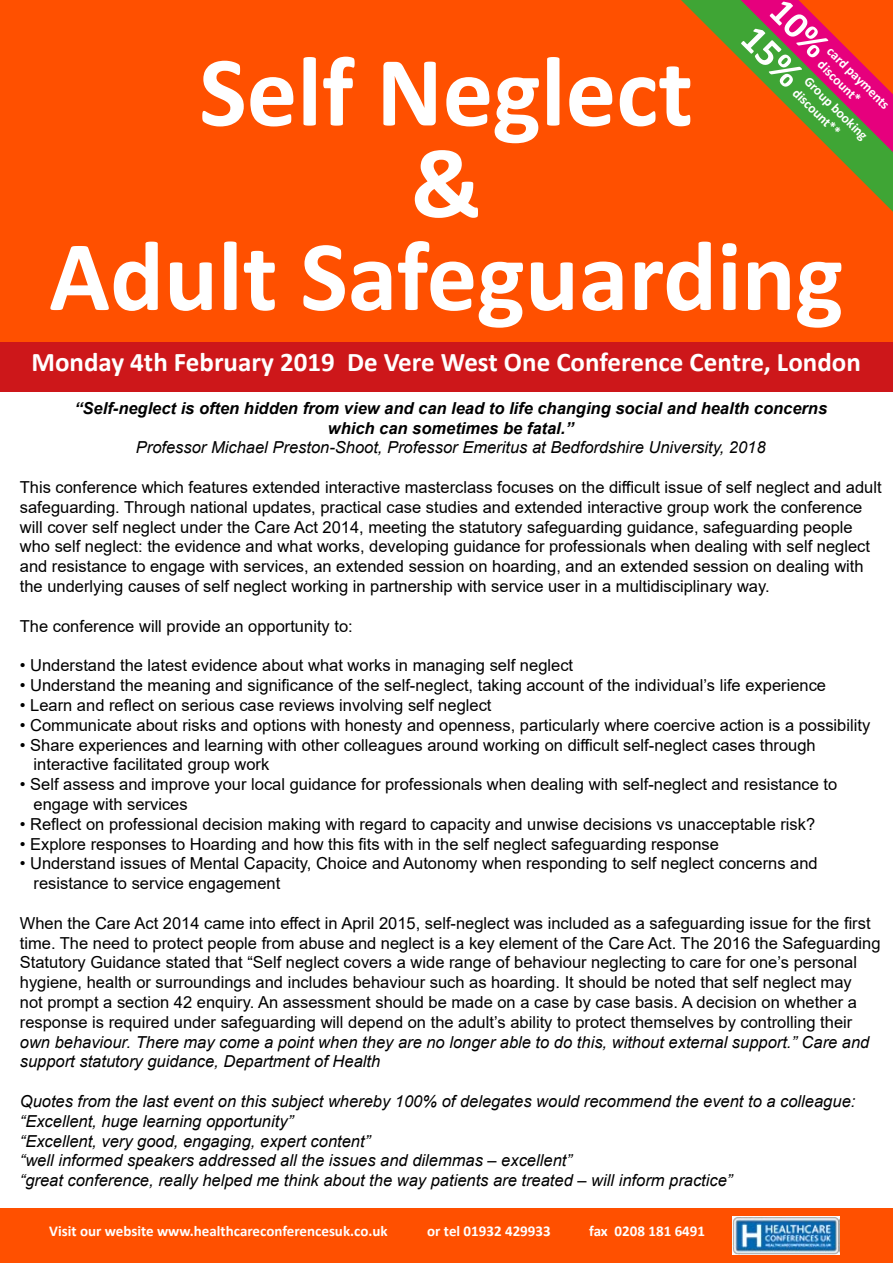
<style>
.page{position:relative;width:893px;height:1263px;background:#fff}
.page>*{position:absolute;margin:0;border:0;box-sizing:border-box;transform-origin:0 0}
.t1{font:700 100.5px/92.2px "Calibri";color:#fff;text-align:center}
.t2{font:700 27px "Calibri";color:#fff}
.t3{font:16.5px/19.8px "Arial";color:#000}
.t4{font:italic 16.5px/19.8px "Arial";color:#000}
.t5{font:italic 700 16.5px/19.8px "Arial";color:#000;text-align:center}
.t6{font:700 15px "Calibri";color:#fff}
.t7{font:700 13.5px/16.2px "Calibri";color:#fff}
</style>
<div class="page">
<div style="left:0;top:0;width:893px;height:367px;background:#ff5000"></div>
<div style="left:0;top:342px;width:893px;height:49px;background:#cd171a"></div>
<div style="left:0;top:1209px;width:893px;height:54px;background:#ff5000"></div>
<img style="left:732px;top:1216px;width:107px;height:38px">
<svg style="left:681px;top:0;width:212px;height:212px"></svg>
<p class="t7" style="left:835px;top:43px;width:84px;rotate:45deg">card payments discount*</p>
<h1 class="t1" style="left:49px;top:45px;width:796px">Self Neglect<br>&amp;<br>Adult Safeguarding</h1>
<h2 class="t2" style="left:31px;top:343px;width:831px">Monday 4th February 2019 De Vere West One Conference Centre, London</h2>
<p class="t5" style="left:74px;top:399px;width:754px">“Self-neglect is often hidden from view and can lead to life changing social and health concerns which can sometimes be fatal.”</p>
<p class="t4" style="left:136px;top:438px;width:631px">Professor Michael Preston-Shoot, Professor Emeritus at Bedfordshire University, 2018</p>
<p class="t3" style="left:20px;top:477px;width:863px">This conference which features extended interactive masterclass focuses on the difficult issue of self neglect and adult safeguarding. Through national updates, practical case studies and extended interactive group work the conference will cover self neglect under the Care Act 2014, meeting the statutory safeguarding guidance, safeguarding people who self neglect: the evidence and what works, developing guidance for professionals when dealing with self neglect and resistance to engage with services, an extended session on hoarding, and an extended session on dealing with the underlying causes of self neglect working in partnership with service user in a multidisciplinary way.</p>
<p class="t3" style="left:20px;top:616px;width:334px">The conference will provide an opportunity to:</p>
<p class="t3" style="left:20px;top:655px;width:555px">• Understand the latest evidence about what works in managing self neglect</p>
<p class="t3" style="left:20px;top:675px;width:808px">• Understand the meaning and significance of the self-neglect, taking account of the individual’s life experience</p>
<p class="t3" style="left:20px;top:695px;width:473px">• Learn and reflect on serious case reviews involving self neglect</p>
<p class="t3" style="left:20px;top:715px;width:852px">• Communicate about risks and options with honesty and openness, particularly where coercive action is a possibility</p>
<p class="t3" style="left:34px;top:735px;width:784px;text-indent:-14px">• Share experiences and learning with other colleagues around working on difficult self-neglect cases through interactive facilitated group work</p>
<p class="t3" style="left:34px;top:774px;width:805px;text-indent:-14px">• Self assess and improve your local guidance for professionals when dealing with self-neglect and resistance to engage with services</p>
<p class="t3" style="left:20px;top:814px;width:797px">• Reflect on professional decision making with regard to capacity and unwise decisions vs unacceptable risk?</p>
<p class="t3" style="left:20px;top:834px;width:701px">• Explore responses to Hoarding and how this fits with in the self neglect safeguarding response</p>
<p class="t3" style="left:34px;top:853px;width:786px;text-indent:-14px">• Understand issues of Mental Capacity, Choice and Autonomy when responding to self neglect concerns and resistance to service engagement</p>
<p class="t3" style="left:20px;top:913px;width:862px">When the Care Act 2014 came into effect in April 2015, self-neglect was included as a safeguarding issue for the first time. The need to protect people from abuse and neglect is a key element of the Care Act. The 2016 the Safeguarding Statutory Guidance stated that “Self neglect covers a wide range of behaviour neglecting to care for one’s personal hygiene, health or surroundings and includes behaviour such as hoarding. It should be noted that self neglect may<br>not prompt a section 42 enquiry. An assessment should be made on a case by case basis. A decision on whether a response is required under safeguarding will depend on the adult’s ability to protect themselves by controlling their</p>
<p class="t4" style="left:20px;top:1032px;width:851px">own behaviour. There may come a point when they are no longer able to do this, without external support.” Care and support statutory guidance, Department of Health</p>
<p class="t4" style="left:20px;top:1091px;width:837px">Quotes from the last event on this subject whereby 100% of delegates would recommend the event to a colleague: “Excellent, huge learning opportunity”<br>“Excellent, very good, engaging, expert content”<br>“well informed speakers addressed all the issues and dilemmas – excellent”<br>“great conference, really helped me think about the way patients are treated – will inform practice”</p>
<p class="t6" style="left:49px;top:1220px;width:340px">Visit our website www.healthcareconferencesuk.co.uk</p>
<p class="t6" style="left:427px;top:1220px;width:125px">or tel 01932 429933</p>
<p class="t6" style="left:589px;top:1220px;width:117px">fax 0208 181 6491</p>
<p class="t7" style="left:812px;top:73px;width:85px;rotate:45deg">Group booking discount**</p>
</div>
